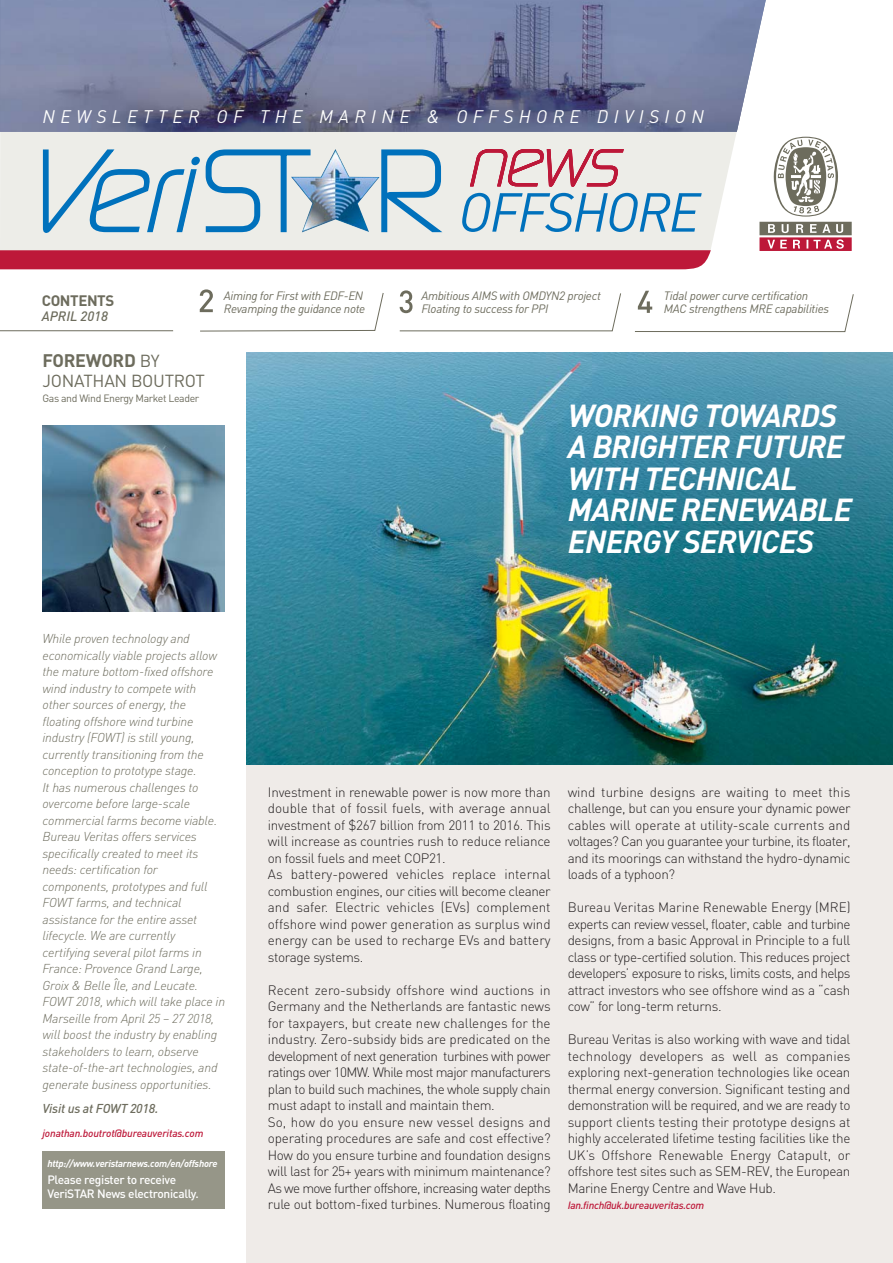
<style>
.page{position:relative;width:893px;height:1263px;background:#fff}
.page>*{position:absolute;margin:0;border:0;box-sizing:border-box;transform-origin:0 0}
.t1{font:italic 54px "DIN";letter-spacing:-.04em;color:#0071bc}
.t2{font:italic 700 31.5px/31.5px "DIN";letter-spacing:-.025em;color:#fff}
.t3{font:italic 18px "DIN";letter-spacing:.305em;color:#fff}
.t4{font:700 18px "DIN";letter-spacing:-.015em;color:#6d6c5d}
.t5{font:17.25px "DIN";letter-spacing:-.015em;color:#6d6c5d}
.t6{font:700 15px "DIN";letter-spacing:-.025em;color:#6d6c5d}
.t7{font:300 13.5px/16.5px "DIN";letter-spacing:-.025em;color:#231f20;text-align:justify}
.t8{font:italic 500 13.5px "DIN";color:#6d6c5d}
.t9{font:italic 300 12.75px/16.5px "DIN";letter-spacing:-.015em;color:#6d6c5d}
.t10{font:italic 500 12.75px "DIN";letter-spacing:-.015em;color:#6d6c5d}
.t11{font:italic 12px/13.5px "DIN";letter-spacing:-.025em;color:#6d6c5d}
.t12{font:500 12px/14.2px "DIN";letter-spacing:-.025em;color:#fff}
.t13{font:italic 500 10.5px "DIN";letter-spacing:-.02em;color:#bd1839}
.t14{font:10.5px "DIN";letter-spacing:-.035em;color:#6d6c5d}
.t15{font:italic 700 9.75px "DIN";letter-spacing:-.025em;color:#fff}
.s1{font-weight:400;font-size:17.25px}
</style>
<div class="page">
<div style="left:247px;top:547px;width:646px;height:716px;background:#efebe8"></div>
<img style="left:43px;top:425px;width:181px;height:186px">
<div style="left:0;top:132px;width:737px;height:138px;background:#edede8"></div>
<svg style="left:43px;top:149px;width:248px;height:84px;background:#b5cfdd"></svg>
<svg style="left:380px;top:149px;width:65px;height:84px;background:#a6c8da"></svg>
<img style="left:291px;top:149px;width:89px;height:84px">
<svg style="left:469px;top:148px;width:155px;height:67px;background:#e4c7c9"></svg>
<svg style="left:759px;top:137px;width:93px;height:114px"></svg>
<div style="left:0;top:250px;width:711px;height:19px;background:#bd1839"></div>
<svg style="left:200px;top:289px;width:184px;height:42px"></svg>
<svg style="left:399px;top:290px;width:222px;height:41px"></svg>
<svg style="left:635px;top:291px;width:219px;height:41px"></svg>
<hr style="left:0;top:330px;width:173px;height:1px;background:#6d6c5d">
<img style="left:0;top:0;width:766px;height:132px">
<img style="left:247px;top:353px;width:646px;height:412px">
<div style="left:43px;top:1151px;width:182px;height:57px;background:#969688"></div>
<h3 class="t3" style="left:43px;top:110px;width:663px">NEWSLETTER OF THE MARINE &amp; OFFSHORE DIVISION</h3>
<h1 class="t1" style="left:458px;top:193px;width:243px">OFFSHORE</h1>
<p class="t6" style="left:42px;top:296px;width:74px">CONTENTS</p>
<p class="t8" style="left:42px;top:312px;width:68px">APRIL 2018</p>
<h3 class="t4" style="left:43px;top:355px;width:119px">FOREWORD <span class="s1">BY</span></h3>
<p class="t5" style="left:43px;top:375px;width:164px">JONATHAN BOUTROT</p>
<p class="t14" style="left:43px;top:394px;width:158px">Gas and Wind Energy Market Leader</p>
<p class="t11" style="left:421px;top:290px;width:181px">Ambitious AIMS with OMDYN2 project<br>Floating to success for PPI</p>
<p class="t11" style="left:224px;top:290px;width:143px">Aiming for First with EDF-EN<br>Revamping the guidance note</p>
<p class="t11" style="left:664px;top:290px;width:167px">Tidal power curve certification<br>MAC strengthens MRE capabilities</p>
<h2 class="t2" style="left:568px;top:403px;width:286px">WORKING TOWARDS<br>A BRIGHTER FUTURE<br>WITH TECHNICAL<br>MARINE RENEWABLE<br>ENERGY SERVICES</h2>
<p class="t9" style="left:43px;top:632px;width:184px">While proven technology and economically viable projects allow the mature bottom-fixed offshore wind industry to compete with other sources of energy, the floating offshore wind turbine industry (FOWT) is still young, currently transitioning from the conception to prototype stage.<br>It has numerous challenges to overcome before large-scale commercial farms become viable.<br>Bureau Veritas offers services specifically created to meet its needs: certification for components, prototypes and full<br>FOWT farms, and technical assistance for the entire asset lifecycle. We are currently certifying several pilot farms in<br>France: Provence Grand Large,<br>Groix &amp; Belle Île, and Leucate.<br>FOWT 2018, which will take place in<br>Marseille from April 25 – 27 2018, will boost the industry by enabling stakeholders to learn, observe state-of-the-art technologies, and generate business opportunities.</p>
<p class="t10" style="left:43px;top:1104px;width:117px">Visit us at FOWT 2018.</p>
<p class="t13" style="left:43px;top:1129px;width:162px">jonathan.boutrot@bureauveritas.com</p>
<p class="t15" style="left:47px;top:1160px;width:172px">http://www.veristarnews.com/en/offshore</p>
<p class="t12" style="left:47px;top:1173px;width:153px">Please register to receive<br>VeriSTAR News electronically.</p>
<p class="t7" style="left:268px;top:785px;width:284px;text-align:left">Investment in renewable power is now more than double that of fossil fuels, with average annual investment of $267 billion from 2011 to 2016. This will increase as countries rush to reduce reliance on fossil fuels and meet COP21.<br>As battery-powered vehicles replace internal combustion engines, our cities will become cleaner and safer. Electric vehicles (EVs) complement offshore wind power generation as surplus wind energy can be used to recharge EVs and battery storage systems.</p>
<p class="t7" style="left:268px;top:983px;width:284px;text-align:left">Recent zero-subsidy offshore wind auctions in Germany and the Netherlands are fantastic news for taxpayers, but create new challenges for the industry. Zero-subsidy bids are predicated on the development of next generation turbines with power ratings over 10MW. While most major manufacturers plan to build such machines, the whole supply chain must adapt to install and maintain them.<br>So, how do you ensure new vessel designs and operating procedures are safe and cost effective?<br>How do you ensure turbine and foundation designs will last for 25+ years with minimum maintenance?<br>As we move further offshore, increasing water depths rule out bottom-fixed turbines. Numerous floating</p>
<p class="t7" style="left:568px;top:785px;width:284px">wind turbine designs are waiting to meet this challenge, but can you ensure your dynamic power cables will operate at utility-scale currents and voltages? Can you guarantee your turbine, its floater, and its moorings can withstand the hydro-dynamic loads of a typhoon?</p>
<p class="t7" style="left:568px;top:901px;width:284px">Bureau Veritas Marine Renewable Energy (MRE) experts can review vessel, floater, cable and turbine designs, from a basic Approval in Principle to a full class or type-certified solution. This reduces project developers’ exposure to risks, limits costs, and helps attract investors who see offshore wind as a “cash cow” for long-term returns.</p>
<p class="t7" style="left:568px;top:1033px;width:284px">Bureau Veritas is also working with wave and tidal technology developers as well as companies exploring next-generation technologies like ocean thermal energy conversion. Significant testing and demonstration will be required, and we are ready to support clients testing their prototype designs at highly accelerated lifetime testing facilities like the UK’s Offshore Renewable Energy Catapult, or offshore test sites such as SEM-REV, the European Marine Energy Centre and Wave Hub.</p>
<p class="t13" style="left:568px;top:1202px;width:138px">Ian.finch@uk.bureauveritas.com</p>
</div>
